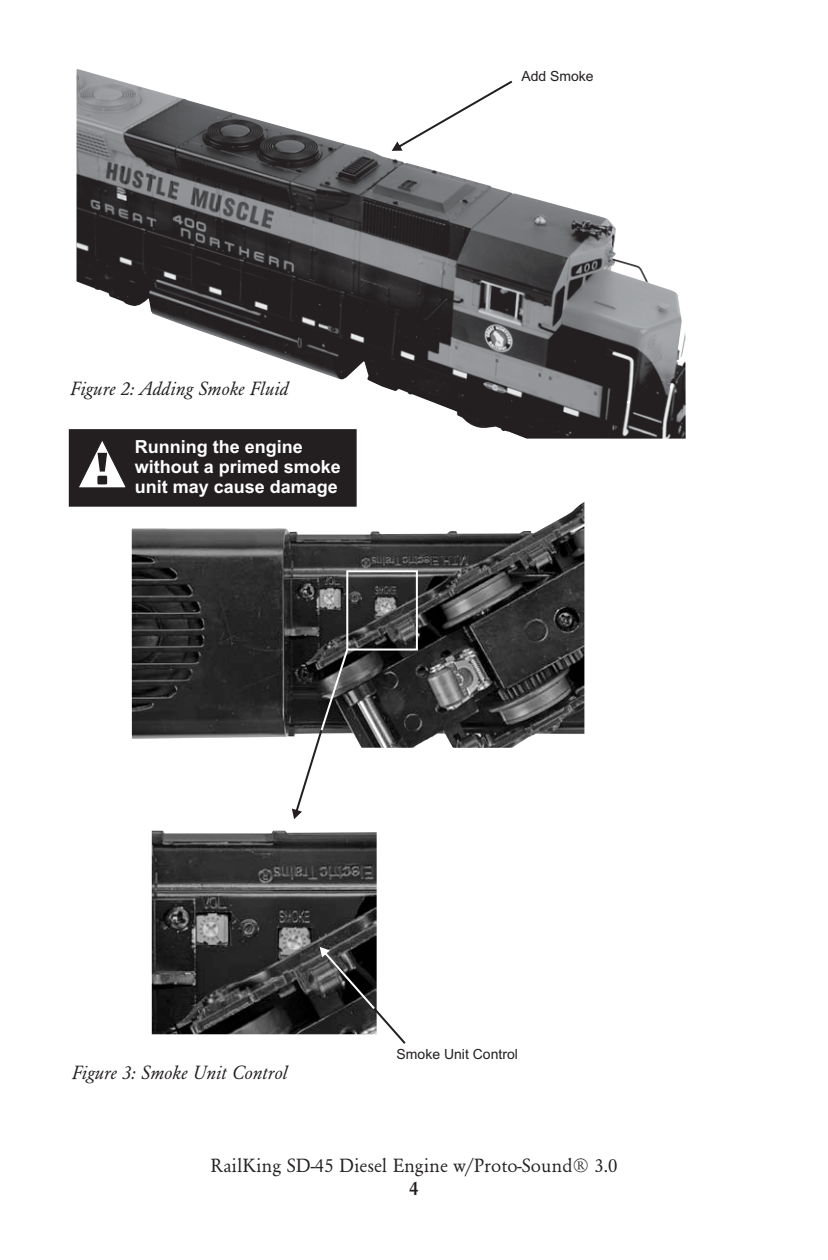
<style>
.page{position:relative;width:828px;height:1260px;background:#fff}
.page>*{position:absolute;margin:0;border:0;box-sizing:border-box;transform-origin:0 0}
.t1{font:italic 20px "Garamond";color:#231f20}
.t2{font:20px "Garamond";color:#231f20}
.t3{font:500 20px "Garamond";color:#231f20}
.t4{font:700 18px/20.2px "Arial";color:#fff}
.t5{font:14px "Arial";color:#231f20}
</style>
<div class="page">
<img style="left:152px;top:831px;width:225px;height:203px">
<img style="left:132px;top:502px;width:452px;height:246px">
<img style="left:77px;top:69px;width:609px;height:370px">
<div style="left:69px;top:429px;width:288px;height:78px;background:#231f20;border:2px solid #231f20"></div>
<svg style="left:79px;top:441px;width:47px;height:47px"></svg>
<svg style="left:320px;top:947px;width:86px;height:97px"></svg>
<svg style="left:392px;top:81px;width:120px;height:70px"></svg>
<svg style="left:292px;top:647px;width:58px;height:172px"></svg>
<div style="left:346px;top:570px;width:72px;height:81px;border:2px solid #fff"></div>
<p class="t1" style="left:71px;top:377px;width:220px">Figure 2: Adding Smoke Fluid</p>
<p class="t4" style="left:135px;top:438px;width:208px">Running the engine without a primed smoke unit may cause damage</p>
<p class="t5" style="left:521px;top:71px;width:74px">Add Smoke</p>
<p class="t1" style="left:72px;top:1061px;width:217px">Figure 3: Smoke Unit Control</p>
<p class="t5" style="left:397px;top:1049px;width:123px">Smoke Unit Control</p>
<p class="t2" style="left:211px;top:1154px;width:408px">RailKing SD-45 Diesel Engine w/Proto-Sound® 3.0</p>
<p class="t3" style="left:409px;top:1177px;width:11px">4</p>
</div>
